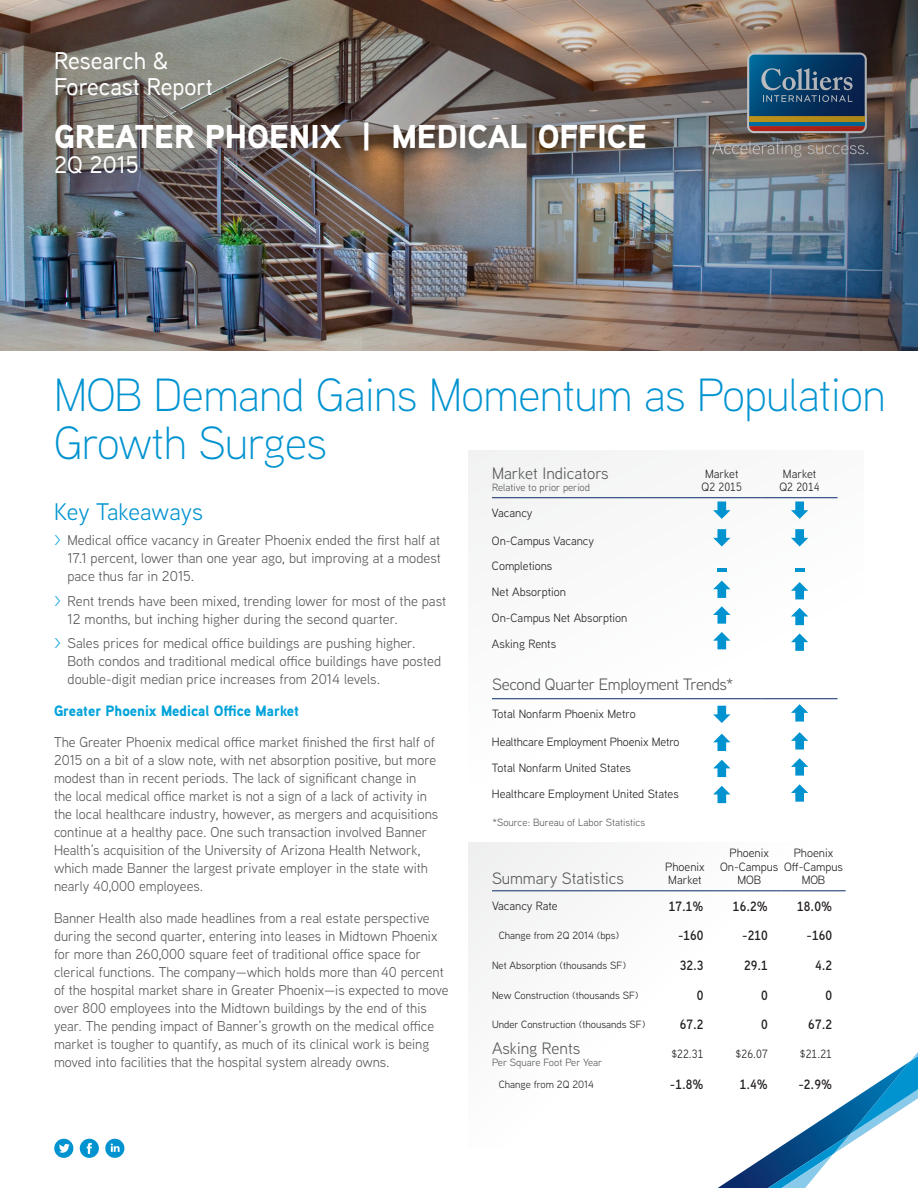
<style>
.page{position:relative;width:918px;height:1188px;background:#fff}
.page>*{position:absolute;margin:0;border:0;box-sizing:border-box;transform-origin:0 0}
.Headline_1{font:300 46.5px/48px "Aaux Next";letter-spacing:-.01em;color:#0093d0}
.Title_Light{font:900 33px "Aaux Next";color:#fff}
.Document_Light{font:500 24px/25.5px "Aaux Next";color:#fff}
.Headline_2{font:24px "Aaux Next";color:#0093d0}
.Infographic_Header{font:16.5px "Aaux Next";color:#57585a}
.Infographic_Header-2{font:16.5px "Aaux Next";letter-spacing:-.025em;color:#57585a}
.Leading_Intro_Copy{font:900 15px "Aaux Next";color:#00a3d9}
.Body{font:14.25px/18px "Aaux Next";color:#57585a}
.Table_Body{font:600 13.5px "Aaux Next";color:#231f20}
.Table_Body-2{font:12px/13.5px "Aaux Next";color:#231f20}
.Table_Body-3{font:10.5px "Aaux Next";color:#231f20}
.Infographic_Header-3{font:10.5px "Aaux Next";color:#57585a}
.Caption_Chart_Image{font:10.5px "Aaux Next";color:#57585a}
.s1{color:#00a3d9}
</style>
<div class="page">
<svg style="left:718px;top:1052px;width:200px;height:136px"></svg>
<img style="left:0;top:0;width:362px;height:351px">
<img style="left:362px;top:0;width:556px;height:351px">
<div style="left:468px;top:842px;width:396px;height:306px;background:#fff"></div>
<hr style="left:492px;top:890px;width:161px;height:1px;background:#092b6a">
<hr style="left:653px;top:890px;width:64px;height:1px;background:#092b6a">
<hr style="left:717px;top:890px;width:64px;height:1px;background:#092b6a">
<hr style="left:781px;top:890px;width:65px;height:1px;background:#092b6a">
<hr style="left:492px;top:497px;width:190px;height:1px;background:#092b6a">
<hr style="left:682px;top:497px;width:80px;height:1px;background:#092b6a">
<hr style="left:762px;top:497px;width:76px;height:1px;background:#092b6a">
<svg style="left:713px;top:502px;width:17px;height:17px"></svg>
<svg style="left:791px;top:502px;width:17px;height:17px"></svg>
<svg style="left:713px;top:529px;width:17px;height:18px"></svg>
<svg style="left:791px;top:529px;width:17px;height:18px"></svg>
<hr style="left:717px;top:568px;width:10px;height:4px;background:#0093d0">
<hr style="left:795px;top:568px;width:10px;height:4px;background:#0093d0">
<svg style="left:713px;top:581px;width:17px;height:17px"></svg>
<svg style="left:791px;top:582px;width:17px;height:17px"></svg>
<svg style="left:713px;top:606px;width:17px;height:18px"></svg>
<svg style="left:791px;top:608px;width:17px;height:17px"></svg>
<svg style="left:713px;top:632px;width:17px;height:17px"></svg>
<svg style="left:791px;top:634px;width:17px;height:17px"></svg>
<hr style="left:492px;top:698px;width:190px;height:1px;background:#092b6a">
<hr style="left:682px;top:698px;width:80px;height:1px;background:#092b6a">
<hr style="left:762px;top:698px;width:76px;height:1px;background:#092b6a">
<svg style="left:713px;top:706px;width:17px;height:17px"></svg>
<svg style="left:791px;top:704px;width:17px;height:18px"></svg>
<svg style="left:713px;top:734px;width:17px;height:17px"></svg>
<svg style="left:791px;top:732px;width:17px;height:18px"></svg>
<svg style="left:713px;top:760px;width:17px;height:17px"></svg>
<svg style="left:791px;top:758px;width:17px;height:18px"></svg>
<svg style="left:713px;top:786px;width:17px;height:17px"></svg>
<svg style="left:791px;top:784px;width:17px;height:18px"></svg>
<div style="left:80px;top:1139px;width:19px;height:19px;background:#0093d0;border-radius:50%"></div>
<svg style="left:87px;top:1143px;width:5px;height:11px"></svg>
<div style="left:105px;top:1139px;width:19px;height:19px;background:#0093d0;border-radius:50%"></div>
<svg style="left:111px;top:1144px;width:9px;height:8px"></svg>
<div style="left:54px;top:1139px;width:19px;height:19px;background:#0093d0;border-radius:50%"></div>
<svg style="left:59px;top:1144px;width:11px;height:9px"></svg>
<p class="Document_Light" style="left:54px;top:47px;width:161px">Research &amp;<br>Forecast Report</p>
<p class="Title_Light" style="left:54px;top:113px;width:595px">GREATER PHOENIX | MEDICAL OFFICE</p>
<p class="Document_Light" style="left:54px;top:152px;width:86px">2Q 2015</p>
<p class="Headline_1" style="left:54px;top:369px;width:833px">MOB Demand Gains Momentum as Population<br>Growth Surges</p>
<p class="Headline_2" style="left:54px;top:496px;width:150px">Key Takeaways</p>
<p class="Body" style="left:68px;top:530px;width:375px;text-align:justify;text-indent:-14px"><span class="s1">&gt;</span> Medical office vacancy in Greater Phoenix ended the first half at 17.1 percent, lower than one year ago, but improving at a modest pace thus far in 2015.</p>
<p class="Body" style="left:68px;top:591px;width:380px;text-indent:-14px"><span class="s1">&gt;</span> Rent trends have been mixed, trending lower for most of the past<br>12 months, but inching higher during the second quarter.</p>
<p class="Body" style="left:68px;top:634px;width:375px;text-indent:-14px"><span class="s1">&gt;</span> Sales prices for medical office buildings are pushing higher.<br>Both condos and traditional medical office buildings have posted double-digit median price increases from 2014 levels.</p>
<p class="Leading_Intro_Copy" style="left:54px;top:700px;width:247px">Greater Phoenix Medical Office Market</p>
<p class="Body" style="left:54px;top:733px;width:386px">The Greater Phoenix medical office market finished the first half of 2015 on a bit of a slow note, with net absorption positive, but more modest than in recent periods. The lack of significant change in<br>the local medical office market is not a sign of a lack of activity in the local healthcare industry, however, as mergers and acquisitions continue at a healthy pace. One such transaction involved Banner Health’s acquisition of the University of Arizona Health Network, which made Banner the largest private employer in the state with nearly 40,000 employees.</p>
<p class="Body" style="left:54px;top:908px;width:396px">Banner Health also made headlines from a real estate perspective during the second quarter, entering into leases in Midtown Phoenix for more than 260,000 square feet of traditional office space for clerical functions. The company—which holds more than 40 percent of the hospital market share in Greater Phoenix—is expected to move over 800 employees into the Midtown buildings by the end of this year. The pending impact of Banner’s growth on the medical office market is tougher to quantify, as much of its clinical work is being moved into facilities that the hospital system already owns.</p>
<p class="Infographic_Header" style="left:492px;top:462px;width:118px">Market Indicators</p>
<p class="Caption_Chart_Image" style="left:492px;top:480px;width:100px">Relative to prior period</p>
<p class="Table_Body-2" style="left:705px;top:466px;width:35px">Market</p>
<p class="Table_Body-2" style="left:702px;top:480px;width:42px">Q2 2015</p>
<p class="Table_Body-2" style="left:779px;top:466px;width:42px">Market<br>Q2 2014</p>
<p class="Table_Body-2" style="left:492px;top:506px;width:42px">Vacancy</p>
<p class="Table_Body-2" style="left:492px;top:533px;width:104px">On-Campus Vacancy</p>
<p class="Table_Body-2" style="left:492px;top:559px;width:62px">Completions</p>
<p class="Table_Body-2" style="left:492px;top:585px;width:75px">Net Absorption</p>
<p class="Table_Body-2" style="left:492px;top:611px;width:137px">On-Campus Net Absorption</p>
<p class="Table_Body-2" style="left:492px;top:636px;width:66px">Asking Rents</p>
<p class="Infographic_Header-2" style="left:492px;top:674px;width:243px">Second Quarter Employment Trends*</p>
<p class="Table_Body-2" style="left:492px;top:707px;width:145px">Total Nonfarm Phoenix Metro</p>
<p class="Table_Body-2" style="left:492px;top:735px;width:189px">Healthcare Employment Phoenix Metro</p>
<p class="Table_Body-2" style="left:492px;top:761px;width:140px">Total Nonfarm United States</p>
<p class="Table_Body-2" style="left:492px;top:787px;width:188px">Healthcare Employment United States</p>
<p class="Infographic_Header-3" style="left:492px;top:815px;width:154px">*Source: Bureau of Labor Statistics</p>
<p class="Table_Body-2" style="left:720px;top:846px;width:60px;text-align:center">Phoenix<br>On-Campus<br>MOB</p>
<p class="Table_Body-2" style="left:784px;top:846px;width:60px;text-align:center">Phoenix<br>Off-Campus<br>MOB</p>
<p class="Infographic_Header" style="left:492px;top:867px;width:134px">Summary Statistics</p>
<p class="Table_Body-2" style="left:665px;top:859px;width:41px">Phoenix<br>Market</p>
<p class="Table_Body-2" style="left:492px;top:899px;width:67px">Vacancy Rate</p>
<p class="Table_Body" style="left:669px;top:897px;width:36px">17.1%</p>
<p class="Table_Body" style="left:733px;top:897px;width:36px">16.2%</p>
<p class="Table_Body" style="left:797px;top:897px;width:36px">18.0%</p>
<p class="Table_Body-3" style="left:499px;top:929px;width:122px">Change from 2Q 2014 (bps)</p>
<p class="Table_Body" style="left:678px;top:926px;width:27px">-160</p>
<p class="Table_Body" style="left:742px;top:926px;width:27px">-210</p>
<p class="Table_Body" style="left:807px;top:926px;width:27px">-160</p>
<p class="Table_Body-3" style="left:492px;top:958px;width:135px">Net Absorption (thousands SF)</p>
<p class="Table_Body" style="left:680px;top:956px;width:25px">32.3</p>
<p class="Table_Body" style="left:744px;top:956px;width:25px">29.1</p>
<p class="Table_Body" style="left:815px;top:956px;width:19px">4.2</p>
<p class="Table_Body-3" style="left:492px;top:988px;width:148px">New Construction (thousands SF)</p>
<p class="Table_Body" style="left:697px;top:986px;width:8px">0</p>
<p class="Table_Body" style="left:761px;top:986px;width:8px">0</p>
<p class="Table_Body" style="left:825px;top:986px;width:8px">0</p>
<p class="Table_Body-3" style="left:492px;top:1018px;width:155px">Under Construction (thousands SF)</p>
<p class="Table_Body" style="left:680px;top:1015px;width:25px">67.2</p>
<p class="Table_Body" style="left:761px;top:1015px;width:8px">0</p>
<p class="Table_Body" style="left:808px;top:1015px;width:25px">67.2</p>
<p class="Infographic_Header" style="left:492px;top:1037px;width:90px">Asking Rents</p>
<p class="Infographic_Header-3" style="left:492px;top:1055px;width:112px">Per Square Foot Per Year</p>
<p class="Table_Body-2" style="left:671px;top:1047px;width:34px">$22.31</p>
<p class="Table_Body-2" style="left:736px;top:1047px;width:34px">$26.07</p>
<p class="Table_Body-2" style="left:800px;top:1047px;width:34px">$21.21</p>
<p class="Table_Body-3" style="left:499px;top:1077px;width:97px">Change from 2Q 2014</p>
<p class="Table_Body" style="left:670px;top:1075px;width:35px">-1.8%</p>
<p class="Table_Body" style="left:740px;top:1075px;width:30px">1.4%</p>
<p class="Table_Body" style="left:798px;top:1075px;width:35px">-2.9%</p>
</div>
